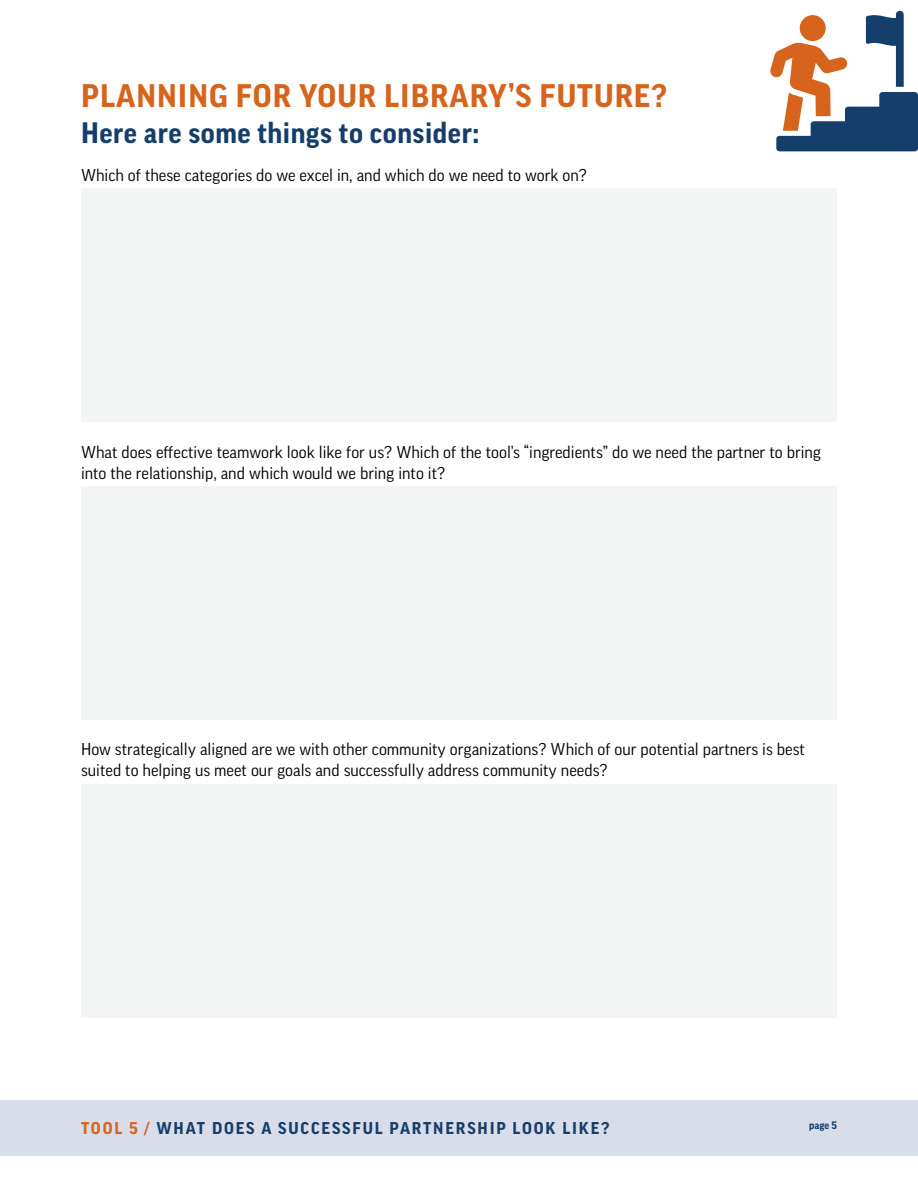
<style>
.page{position:relative;width:918px;height:1188px;background:#fff}
.page>*{position:absolute;margin:0;border:0;box-sizing:border-box;transform-origin:0 0}
.Q_h1{font:700 31.5px "Good Pro";letter-spacing:.03em;color:#d6641d}
.Q_h2{font:700 28.5px "Good Pro";letter-spacing:.02em;color:#153e6a}
.Q2{font:16.5px/21px "Good Pro";color:#000}
.t1{font:700 16.5px "Good Pro";color:#153e6a}
.t2{font:700 16.5px "Good Pro";letter-spacing:.11em;color:#d6641d}
.t3{font:700 10.5px "Good Pro";color:#153e6a}
.s1{color:#153e6a}
</style>
<div class="page">
<div style="left:0;top:1100px;width:918px;height:56px;background:#d9dde9"></div>
<div style="left:81px;top:189px;width:756px;height:23px;background:#f3f4f4"></div>
<div style="left:81px;top:210px;width:756px;height:23px;background:#f3f4f4"></div>
<div style="left:81px;top:231px;width:756px;height:23px;background:#f3f4f4"></div>
<div style="left:81px;top:252px;width:756px;height:23px;background:#f3f4f4"></div>
<div style="left:81px;top:273px;width:756px;height:23px;background:#f3f4f4"></div>
<div style="left:81px;top:294px;width:756px;height:23px;background:#f3f4f4"></div>
<div style="left:81px;top:315px;width:756px;height:23px;background:#f3f4f4"></div>
<div style="left:81px;top:336px;width:756px;height:23px;background:#f3f4f4"></div>
<div style="left:81px;top:357px;width:756px;height:23px;background:#f3f4f4"></div>
<div style="left:81px;top:378px;width:756px;height:23px;background:#f3f4f4"></div>
<div style="left:81px;top:399px;width:756px;height:23px;background:#f3f4f4"></div>
<div style="left:81px;top:486px;width:756px;height:24px;background:#f3f4f4"></div>
<div style="left:81px;top:507px;width:756px;height:24px;background:#f3f4f4"></div>
<div style="left:81px;top:528px;width:756px;height:24px;background:#f3f4f4"></div>
<div style="left:81px;top:549px;width:756px;height:24px;background:#f3f4f4"></div>
<div style="left:81px;top:570px;width:756px;height:24px;background:#f3f4f4"></div>
<div style="left:81px;top:591px;width:756px;height:24px;background:#f3f4f4"></div>
<div style="left:81px;top:612px;width:756px;height:24px;background:#f3f4f4"></div>
<div style="left:81px;top:633px;width:756px;height:24px;background:#f3f4f4"></div>
<div style="left:81px;top:654px;width:756px;height:24px;background:#f3f4f4"></div>
<div style="left:81px;top:675px;width:756px;height:24px;background:#f3f4f4"></div>
<div style="left:81px;top:696px;width:756px;height:24px;background:#f3f4f4"></div>
<div style="left:81px;top:784px;width:756px;height:23px;background:#f3f4f4"></div>
<div style="left:81px;top:805px;width:756px;height:23px;background:#f3f4f4"></div>
<div style="left:81px;top:826px;width:756px;height:23px;background:#f3f4f4"></div>
<div style="left:81px;top:847px;width:756px;height:23px;background:#f3f4f4"></div>
<div style="left:81px;top:868px;width:756px;height:23px;background:#f3f4f4"></div>
<div style="left:81px;top:889px;width:756px;height:23px;background:#f3f4f4"></div>
<div style="left:81px;top:910px;width:756px;height:23px;background:#f3f4f4"></div>
<div style="left:81px;top:931px;width:756px;height:23px;background:#f3f4f4"></div>
<div style="left:81px;top:952px;width:756px;height:23px;background:#f3f4f4"></div>
<div style="left:81px;top:973px;width:756px;height:23px;background:#f3f4f4"></div>
<div style="left:81px;top:994px;width:756px;height:23px;background:#f3f4f4"></div>
<svg style="left:770px;top:11px;width:148px;height:140px"></svg>
<p class="Q_h1" style="left:81px;top:78px;width:588px">PLANNING FOR YOUR LIBRARY’S FUTURE?</p>
<p class="Q_h2" style="left:81px;top:116px;width:399px">HERE ARE SOME THINGS TO CONSIDER:</p>
<p class="Q2" style="left:81px;top:165px;width:507px">Which of these categories do we excel in, and which do we need to work on?</p>
<p class="Q2" style="left:81px;top:441px;width:742px">What does effective teamwork look like for us? Which of the tool’s “ingredients” do we need the partner to bring into the relationship, and which would we bring into it?</p>
<p class="Q2" style="left:81px;top:739px;width:726px">How strategically aligned are we with other community organizations? Which of our potential partners is best suited to helping us meet our goals and successfully address community needs?</p>
<p class="t2" style="left:81px;top:1119px;width:104px">TOOL 5 / <span class="s1">WHAT</span></p>
<p class="t1" style="left:212px;top:1119px;width:12px">DOES</p>
<p class="t1" style="left:261px;top:1119px;width:29px">A SUCCESSFUL</p>
<p class="t1" style="left:390px;top:1119px;width:12px">PARTNERSHIP</p>
<p class="t1" style="left:513px;top:1119px;width:12px">LOOK</p>
<p class="t1" style="left:562px;top:1119px;width:10px">LIKE</p>
<p class="t1" style="left:601px;top:1119px;width:10px">?</p>
<p class="t3" style="left:809px;top:1119px;width:29px">PAGE 5</p>
</div>
